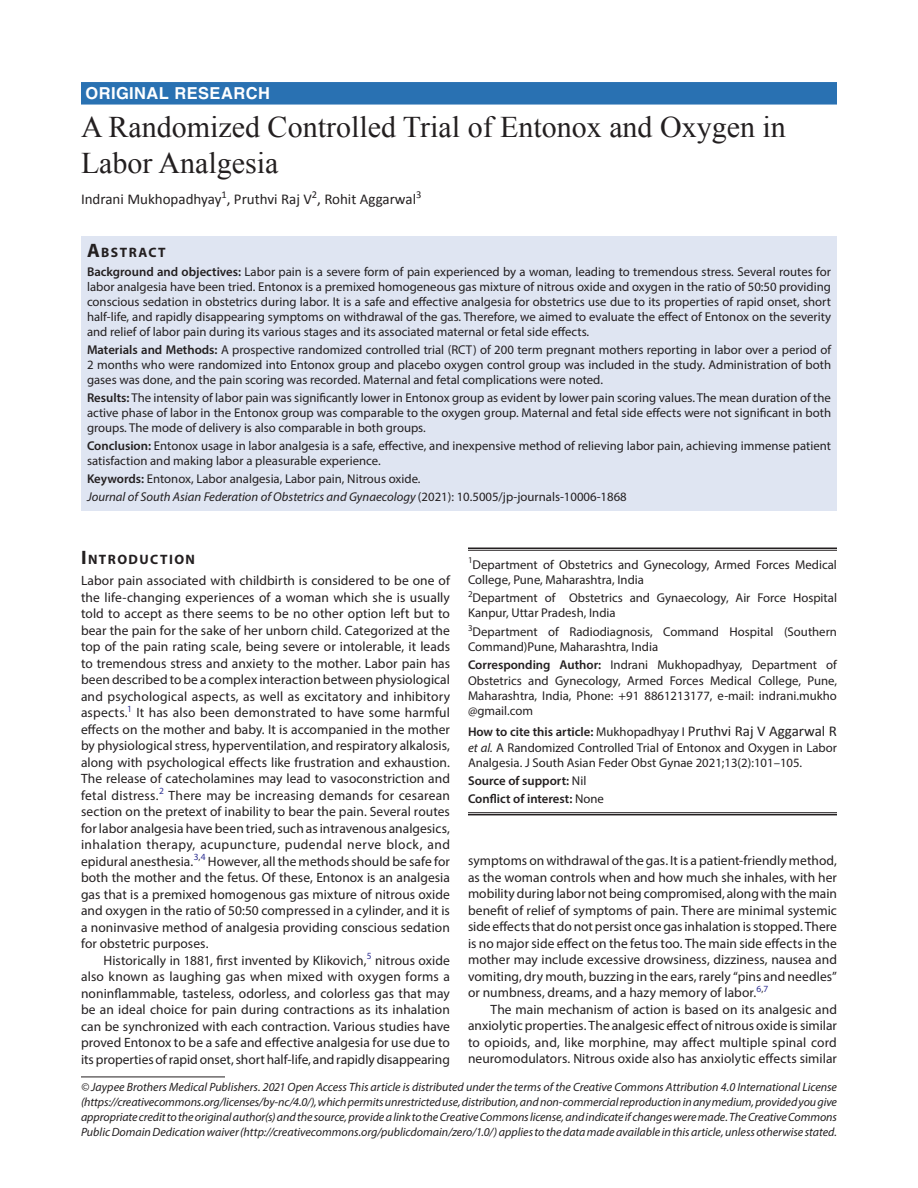
<style>
.page{position:relative;width:918px;height:1188px;background:#fff}
.page>*{position:absolute;margin:0;border:0;box-sizing:border-box;transform-origin:0 0}
.t1{font:30px/36px "Times New Roman";color:#231f20}
.JSAFOG-ART{font:700 16.5px "Helvetica LT Std";letter-spacing:.025em;color:#fff}
.AuthorName{font:15px "Calibri";color:#231f20}
.Head-1-first{font:700 13.65px "Myriad Pro";letter-spacing:.105em;color:#231f20}
.AbstractTitle{font:700 13.65px "Myriad Pro";letter-spacing:.105em;color:#231f20}
.Para-NoIndent{font:13.5px/16.5px "Myriad Pro";letter-spacing:.005em;color:#231f20;text-align:justify}
.Para-Indent{font:13.5px/16.5px "Myriad Pro";color:#231f20;text-align:justify}
.Keywords{font:12.75px/15px "Myriad Pro";color:#231f20;text-align:justify}
.Corollary-Para{font:12.75px/15.3px "Myriad Pro";color:#231f20;text-align:justify}
.Affiliation{font:12.75px/15.3px "Myriad Pro";color:#231f20}
.JT_DOI{font:italic 12.75px "Myriad Pro";color:#231f20}
.Affiliation-first{font:12.75px/15.3px "Myriad Pro";color:#231f20}
.Affiliation-foot-las{font:600 12.75px "Myriad Pro";color:#231f20}
.Corollary-Para-2{font:600 12.75px "Myriad Pro";color:#231f20}
.FootNote{font:italic 12px/15px "Myriad Pro";color:#231f20;text-align:justify}
.s1{font-size:19.5px}
.s2{font-weight:600}
.s3{font-style:normal}
.s4{font-family:"Calibri";font-size:15px}
.s5{font-style:italic}
.s6{font-weight:400}
</style>
<div class="page">
<div style="left:81px;top:82px;width:756px;height:23px;background:#2971b2"></div>
<div style="left:81px;top:236px;width:756px;height:26px;background:#dfe5f2"></div>
<div style="left:81px;top:261px;width:756px;height:84px;background:#dfe5f2"></div>
<div style="left:81px;top:339px;width:756px;height:54px;background:#dfe5f2"></div>
<div style="left:81px;top:387px;width:756px;height:54px;background:#dfe5f2"></div>
<div style="left:81px;top:435px;width:756px;height:39px;background:#dfe5f2"></div>
<div style="left:81px;top:468px;width:756px;height:24px;background:#dfe5f2"></div>
<div style="left:81px;top:486px;width:756px;height:24px;background:#dfe5f2"></div>
<hr style="left:468px;top:548px;width:369px;height:1px;background:#231f20">
<hr style="left:468px;top:550px;width:369px;height:1px;background:#231f20">
<hr style="left:468px;top:812px;width:369px;height:1px;background:#231f20">
<hr style="left:468px;top:814px;width:369px;height:1px;background:#231f20">
<hr style="left:81px;top:1077px;width:144px;height:1px;background:#231f20">
<p class="JSAFOG-ART" style="left:86px;top:83px;width:186px">ORIGINAL RESEARCH</p>
<p class="t1" style="left:81px;top:108px;width:706px">A Randomized Controlled Trial of Entonox and Oxygen in<br>Labor Analgesia</p>
<p class="AuthorName" style="left:81px;top:190px;width:342px">Indrani Mukhopadhyay<sup>1</sup>, Pruthvi Raj V<sup>2</sup>, Rohit Aggarwal<sup>3</sup></p>
<p class="AbstractTitle" style="left:87px;top:243px;width:80px"><span class="s1">A</span>BSTRACT</p>
<p class="Keywords" style="left:87px;top:264px;width:746px"><span class="s2">Background and objectives:</span> Labor pain is a severe form of pain experienced by a woman, leading to tremendous stress. Several routes for labor analgesia have been tried. Entonox is a premixed homogeneous gas mixture of nitrous oxide and oxygen in the ratio of 50:50 providing conscious sedation in obstetrics during labor. It is a safe and effective analgesia for obstetrics use due to its properties of rapid onset, short half-life, and rapidly disappearing symptoms on withdrawal of the gas. Therefore, we aimed to evaluate the effect of Entonox on the severity and relief of labor pain during its various stages and its associated maternal or fetal side effects.</p>
<p class="Keywords" style="left:87px;top:342px;width:746px"><span class="s2">Materials and Methods:</span> A prospective randomized controlled trial (RCT) of 200 term pregnant mothers reporting in labor over a period of 2 months who were randomized into Entonox group and placebo oxygen control group was included in the study. Administration of both gases was done, and the pain scoring was recorded. Maternal and fetal complications were noted.</p>
<p class="Keywords" style="left:87px;top:390px;width:746px"><span class="s2">Results:</span> The intensity of labor pain was significantly lower in Entonox group as evident by lower pain scoring values. The mean duration of the active phase of labor in the Entonox group was comparable to the oxygen group. Maternal and fetal side effects were not significant in both groups. The mode of delivery is also comparable in both groups.</p>
<p class="Keywords" style="left:87px;top:438px;width:745px"><span class="s2">Conclusion:</span> Entonox usage in labor analgesia is a safe, effective, and inexpensive method of relieving labor pain, achieving immense patient satisfaction and making labor a pleasurable experience.</p>
<p class="Keywords" style="left:87px;top:471px;width:335px"><span class="s2">Keywords:</span> Entonox, Labor analgesia, Labor pain, Nitrous oxide.</p>
<p class="JT_DOI" style="left:87px;top:489px;width:541px">Journal of South Asian Federation of Obstetrics and Gynaecology <span class="s3">(2021): 10.5005/jp-journals-10006-1868</span></p>
<p class="Head-1-first" style="left:81px;top:551px;width:116px"><span class="s1">I</span>NTRODUCTION</p>
<p class="Para-NoIndent" style="left:81px;top:572px;width:371px">Labor pain associated with childbirth is considered to be one of the life-changing experiences of a woman which she is usually told to accept as there seems to be no other option left but to bear the pain for the sake of her unborn child. Categorized at the top of the pain rating scale, being severe or intolerable, it leads to tremendous stress and anxiety to the mother. Labor pain has been described to be a complex interaction between physiological and psychological aspects, as well as excitatory and inhibitory aspects.<sup>1</sup> It has also been demonstrated to have some harmful effects on the mother and baby. It is accompanied in the mother by physiological stress, hyperventilation, and respiratory alkalosis, along with psychological effects like frustration and exhaustion.<br>The release of catecholamines may lead to vasoconstriction and fetal distress.<sup>2</sup> There may be increasing demands for cesarean section on the pretext of inability to bear the pain. Several routes for labor analgesia have been tried, such as intravenous analgesics, inhalation therapy, acupuncture, pudendal nerve block, and epidural anesthesia.<sup>3</sup><sup>,</sup><sup>4</sup> However, all the methods should be safe for both the mother and the fetus. Of these, Entonox is an analgesia gas that is a premixed homogenous gas mixture of nitrous oxide and oxygen in the ratio of 50:50 compressed in a cylinder, and it is a noninvasive method of analgesia providing conscious sedation for obstetric purposes.</p>
<p class="Para-Indent" style="left:81px;top:952px;width:371px;text-indent:22px">Historically in 1881, first invented by KIikovich,<sup>5</sup> nitrous oxide also known as laughing gas when mixed with oxygen forms a noninflammable, tasteless, odorless, and colorless gas that may be an ideal choice for pain during contractions as its inhalation can be synchronized with each contraction. Various studies have proved Entonox to be a safe and effective analgesia for use due to its properties of rapid onset, short half-life, and rapidly disappearing</p>
<p class="Affiliation-first" style="left:468px;top:556px;width:370px"><sup>1</sup>Department of Obstetrics and Gynecology, Armed Forces Medical<br>College, Pune, Maharashtra, India</p>
<p class="Affiliation" style="left:468px;top:590px;width:371px"><sup>2</sup>Department of Obstetrics and Gynaecology, Air Force Hospital<br>Kanpur, Uttar Pradesh, India</p>
<p class="Affiliation" style="left:468px;top:624px;width:370px"><sup>3</sup>Department of Radiodiagnosis, Command Hospital (Southern<br>Command)Pune, Maharashtra, India</p>
<p class="Corollary-Para" style="left:468px;top:657px;width:371px"><span class="s2">Corresponding Author:</span> Indrani Mukhopadhyay, Department of Obstetrics and Gynecology, Armed Forces Medical College, Pune, Maharashtra, India, Phone: +91 8861213177, e-mail: indrani.mukho @gmail.com</p>
<p class="Corollary-Para" style="left:468px;top:724px;width:371px"><span class="s2">How to cite this article:</span> Mukhopadhyay I <span class="s4">Pruthvi Raj V Aggarwal R </span><span class="s5">et al.</span> A Randomized Controlled Trial of Entonox and Oxygen in Labor Analgesia. J South Asian Feder Obst Gynae 2021;13(2):101–105.</p>
<p class="Corollary-Para-2" style="left:468px;top:773px;width:120px">Source of support: <span class="s6">Nil</span></p>
<p class="Affiliation-foot-las" style="left:468px;top:791px;width:137px">Conflict of interest: <span class="s6">None</span></p>
<p class="Para-Indent" style="left:468px;top:852px;width:371px">symptoms on withdrawal of the gas. It is a patient-friendly method, as the woman controls when and how much she inhales, with her mobility during labor not being compromised, along with the main benefit of relief of symptoms of pain. There are minimal systemic side effects that do not persist once gas inhalation is stopped. There is no major side effect on the fetus too. The main side effects in the mother may include excessive drowsiness, dizziness, nausea and vomiting, dry mouth, buzzing in the ears, rarely “pins and needles” or numbness, dreams, and a hazy memory of labor.<sup>6</sup><sup>,</sup><sup>7</sup></p>
<p class="Para-Indent" style="left:468px;top:1001px;width:371px;text-indent:22px">The main mechanism of action is based on its analgesic and anxiolytic properties. The analgesic effect of nitrous oxide is similar to opioids, and, like morphine, may affect multiple spinal cord neuromodulators. Nitrous oxide also has anxiolytic effects similar</p>
<p class="FootNote" style="left:81px;top:1079px;width:758px">© Jaypee Brothers Medical Publishers. 2021 Open Access This article is distributed under the terms of the Creative Commons Attribution 4.0 International License (https://creativecommons.org/licenses/by-nc/4.0/), which permits unrestricted use, distribution, and non-commercial reproduction in any medium, provided you give appropriate credit to the original author(s) and the source, provide a link to the Creative Commons license, and indicate if changes were made. The Creative Commons Public Domain Dedication waiver (http://creativecommons.org/publicdomain/zero/1.0/) applies to the data made available in this article, unless otherwise stated.</p>
</div>
